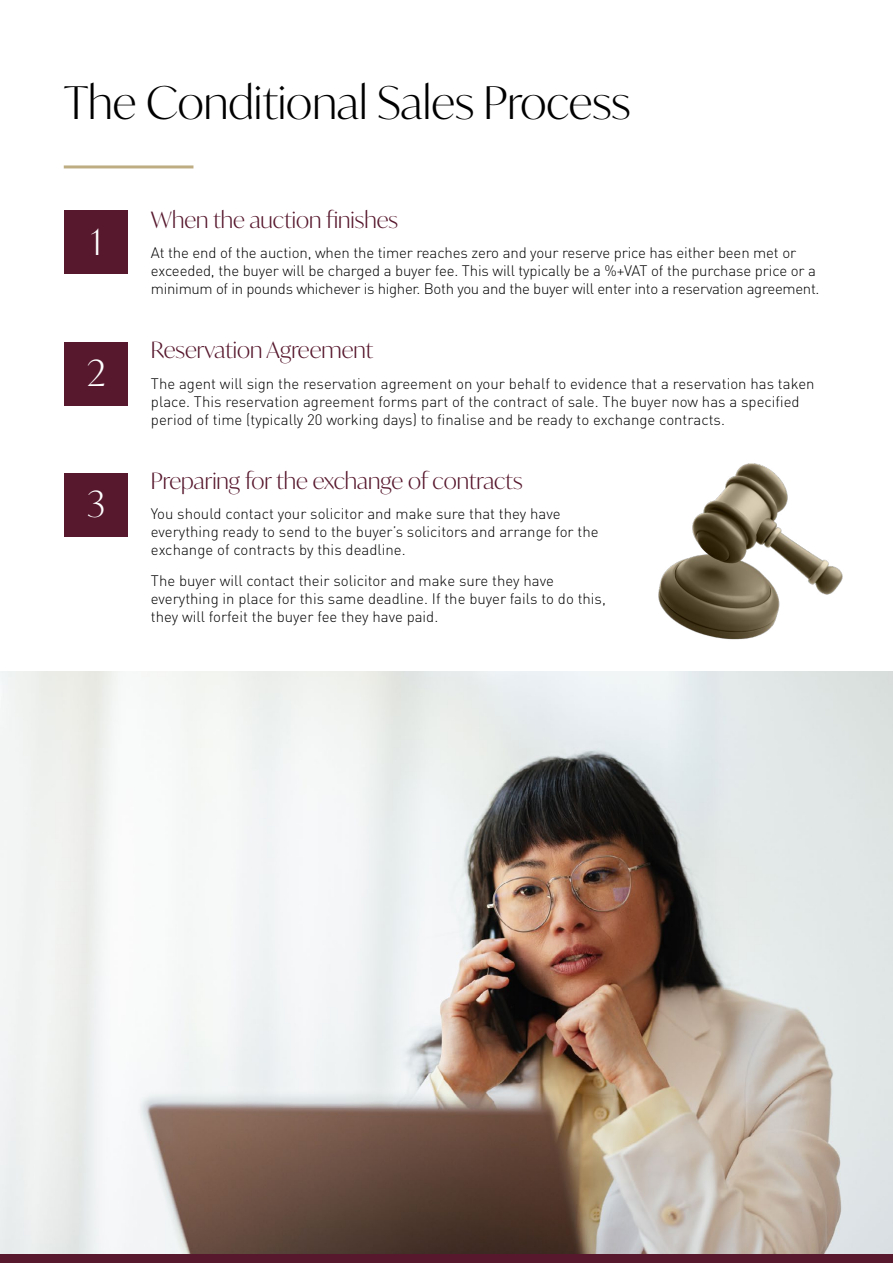
<style>
.page{position:relative;width:893px;height:1263px;background:#fff}
.page>*{position:absolute;margin:0;border:0;box-sizing:border-box;transform-origin:0 0}
.t1{font:300 45px "Ivy Mode";color:#000}
.t2{font:300 36px "Ivy Mode";color:#fff}
.t3{font:300 22.5px "Ivy Mode";color:#57182d}
.t4{font:300 15px/18px "DIN Pro";color:#000}
</style>
<div class="page">
<img style="left:0;top:671px;width:893px;height:583px">
<div style="left:0;top:1254px;width:893px;height:9px;background:#57182d"></div>
<hr style="left:64px;top:165px;width:129px;height:3px;background:#beac83">
<div style="left:64px;top:210px;width:64px;height:64px;background:#57182d"></div>
<div style="left:64px;top:342px;width:64px;height:63px;background:#57182d"></div>
<div style="left:64px;top:473px;width:64px;height:64px;background:#57182d"></div>
<img style="left:658px;top:463px;width:185px;height:177px">
<h1 class="t1" style="left:64px;top:73px;width:568px">The Conditional Sales Process</h1>
<h2 class="t2" style="left:91px;top:218px;width:12px">1</h2>
<h2 class="t2" style="left:87px;top:349px;width:20px">2</h2>
<h2 class="t2" style="left:87px;top:480px;width:20px">3</h2>
<h3 class="t3" style="left:151px;top:204px;width:248px">When the auction finishes</h3>
<p class="t4" style="left:151px;top:243px;width:670px">At the end of the auction, when the timer reaches zero and your reserve price has either been met or exceeded, the buyer will be charged a buyer fee. This will typically be a %+VAT of the purchase price or a minimum of in pounds whichever is higher. Both you and the buyer will enter into a reservation agreement.</p>
<h3 class="t3" style="left:151px;top:335px;width:224px">Reservation Agreement</h3>
<p class="t4" style="left:151px;top:374px;width:665px">The agent will sign the reservation agreement on your behalf to evidence that a reservation has taken place. This reservation agreement forms part of the contract of sale. The buyer now has a specified period of time (typically 20 working days) to finalise and be ready to exchange contracts.</p>
<h3 class="t3" style="left:151px;top:465px;width:373px">Preparing for the exchange of contracts</h3>
<p class="t4" style="left:151px;top:504px;width:449px">You should contact your solicitor and make sure that they have everything ready to send to the buyer’s solicitors and arrange for the exchange of contracts by this deadline.</p>
<p class="t4" style="left:151px;top:571px;width:456px">The buyer will contact their solicitor and make sure they have everything in place for this same deadline. If the buyer fails to do this, they will forfeit the buyer fee they have paid.</p>
</div>
